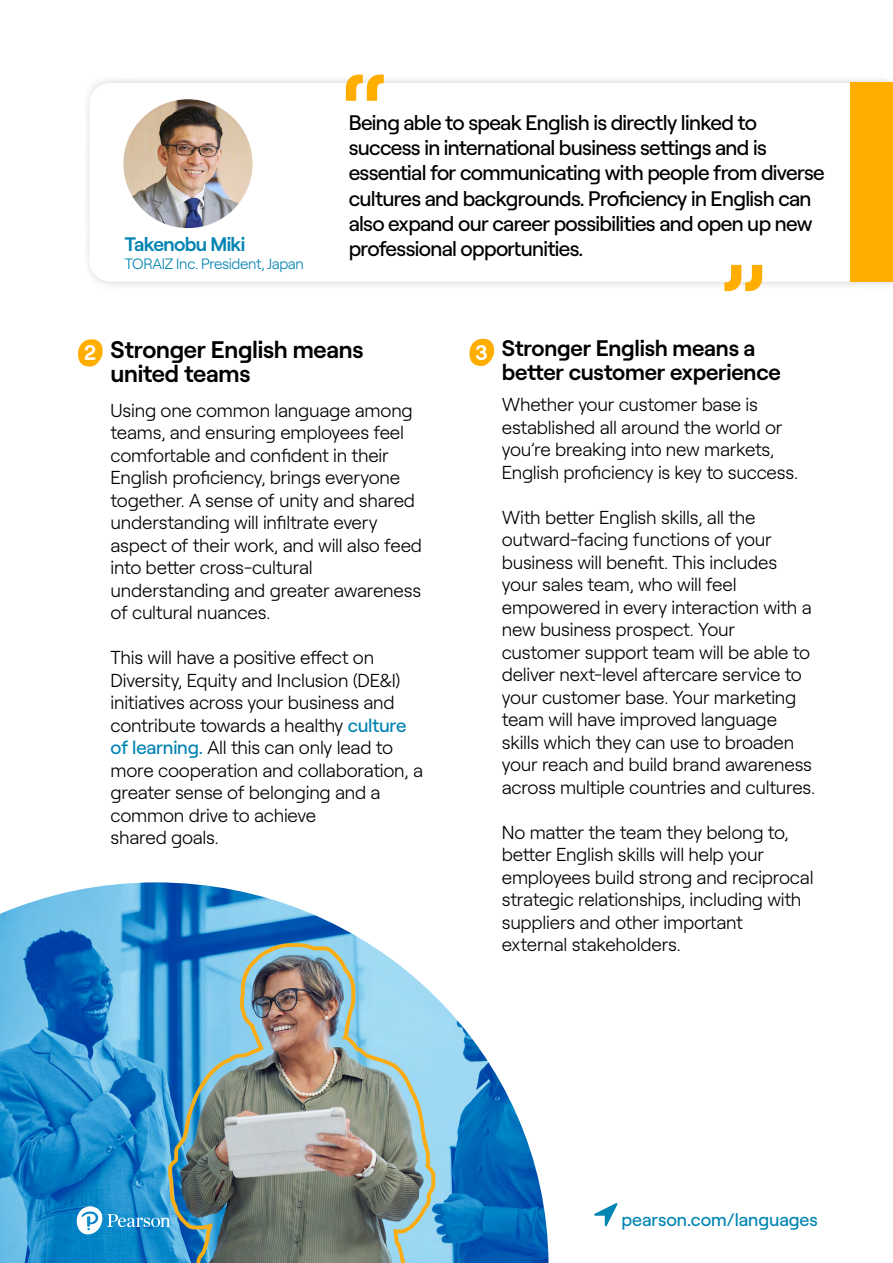
<style>
.page{position:relative;width:893px;height:1263px;background:#fff}
.page>*{position:absolute;margin:0;border:0;box-sizing:border-box;transform-origin:0 0}
.t1{font:500 112.5px "Roobert";color:#ffae00}
.t2{font:600 24px "Roobert";letter-spacing:-.01em;color:#000}
.t3{font:600 22.5px/24px "Roobert";letter-spacing:-.01em;color:#000}
.t4{font:500 21px/25.2px "Roobert";letter-spacing:-.03em;color:#000}
.t5{font:600 19.5px "Roobert";letter-spacing:-.035em;color:#0384b2}
.t6{font:300 18.75px/22.5px "Roobert";letter-spacing:-.015em;color:#000}
.t7{font:500 18px "Roobert";color:#0085b2}
.t8{font:300 15px "Roobert";letter-spacing:-.025em;color:#0384b2}
.s1{font-weight:500;color:#0384b2}
</style>
<div class="page">
<img style="left:0;top:882px;width:548px;height:381px">
<svg style="left:594px;top:1203px;width:23px;height:23px"></svg>
<svg style="left:77px;top:1206px;width:93px;height:28px"></svg>
<div style="left:82px;top:74px;width:811px;height:217px;background:#000;opacity:.2"></div>
<svg style="left:89px;top:83px;width:761px;height:199px"></svg>
<div style="left:850px;top:83px;width:43px;height:199px;background:#ffae00"></div>
<img style="left:123px;top:99px;width:130px;height:129px;border-radius:64px">
<svg style="left:469px;top:339px;width:25px;height:27px"></svg>
<svg style="left:78px;top:339px;width:25px;height:28px"></svg>
<p class="t5" style="left:125px;top:229px;width:122px">Takenobu Miki</p>
<p class="t8" style="left:125px;top:252px;width:181px">TORAIZ Inc. President, Japan</p>
<h1 class="t1" style="left:341px;top:30px;width:51px">“</h1>
<p class="t4" style="left:349px;top:108px;width:478px">Being able to speak English is directly linked to success in international business settings and is essential for communicating with people from diverse cultures and backgrounds. Proficiency in English can also expand our career possibilities and open up new professional opportunities.</p>
<h1 class="t1" style="left:720px;top:220px;width:51px">”</h1>
<p class="t2" style="left:111px;top:331px;width:255px">Stronger English means</p>
<p class="t2" style="left:111px;top:355px;width:141px">united teams</p>
<p class="t6" style="left:111px;top:398px;width:313px">Using one common language among teams, and ensuring employees feel comfortable and confident in their English proficiency, brings everyone together. A sense of unity and shared understanding will infiltrate every aspect of their work, and will also feed into better cross-cultural understanding and greater awareness of cultural nuances.</p>
<p class="t6" style="left:111px;top:645px;width:314px">This will have a positive effect on<br>Diversity, Equity and Inclusion (DE&amp;I) initiatives across your business and contribute towards a healthy <span class="s1">culture of learning.</span> All this can only lead to more cooperation and collaboration, a greater sense of belonging and a common drive to achieve<br>shared goals.</p>
<p class="t3" style="left:502px;top:334px;width:281px">Stronger English means a better customer experience</p>
<p class="t6" style="left:502px;top:392px;width:298px">Whether your customer base is established all around the world or you’re breaking into new markets, English proficiency is key to success.</p>
<p class="t6" style="left:502px;top:504px;width:315px">With better English skills, all the outward-facing functions of your business will benefit. This includes your sales team, who will feel empowered in every interaction with a new business prospect. Your customer support team will be able to deliver next-level aftercare service to your customer base. Your marketing team will have improved language skills which they can use to broaden your reach and build brand awareness across multiple countries and cultures.</p>
<p class="t6" style="left:502px;top:819px;width:313px">No matter the team they belong to, better English skills will help your employees build strong and reciprocal strategic relationships, including with suppliers and other important<br>external stakeholders.</p>
<p class="t7" style="left:621px;top:1206px;width:198px">pearson.com/languages</p>
</div>
